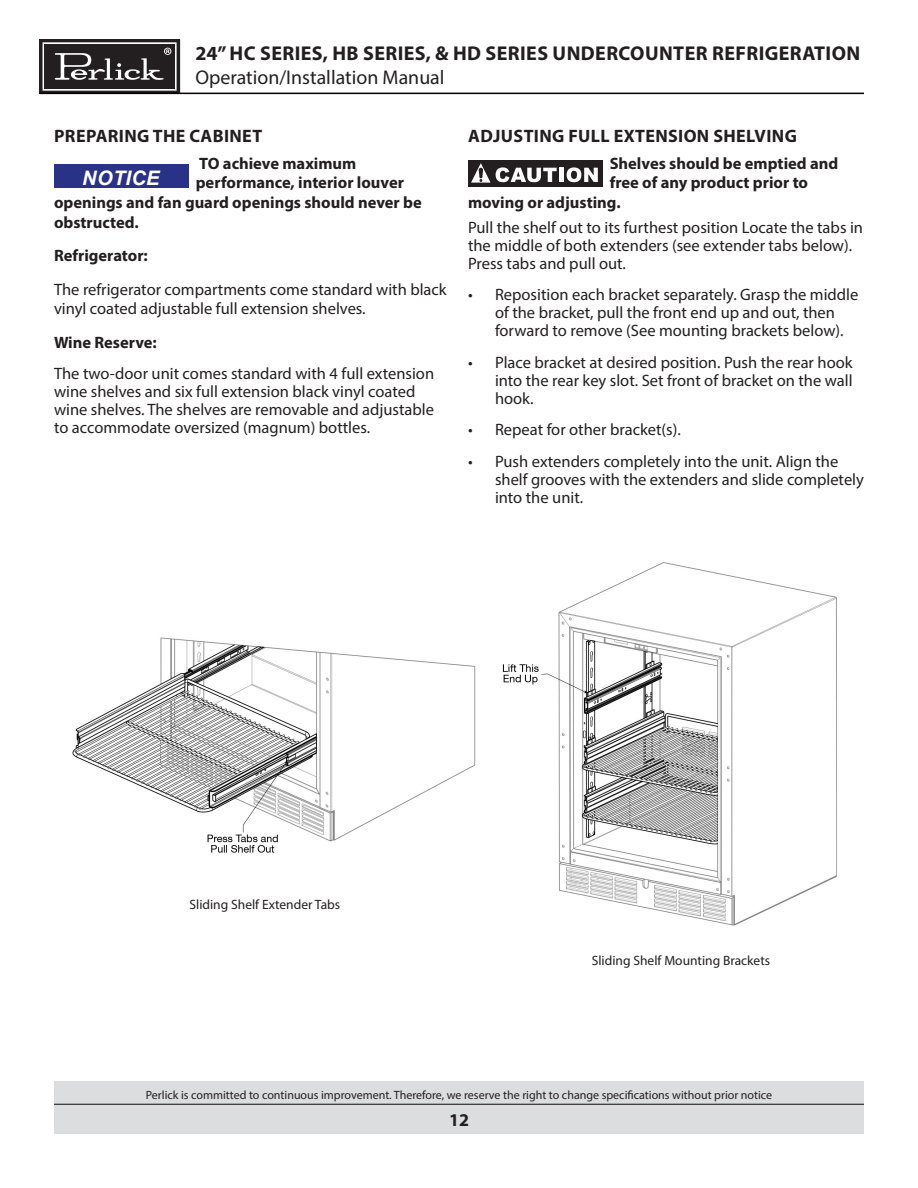
<style>
.page{position:relative;width:918px;height:1188px;background:#fff}
.page>*{position:absolute;margin:0;border:0;box-sizing:border-box;transform-origin:0 0}
.t1{font:700 20.1px "Myriad Pro";letter-spacing:.02em;color:#231f20}
.t2{font:19.95px "Myriad Pro";color:#231f20}
.t3{font:italic 700 19.95px "Arial";letter-spacing:.02em;color:#fff}
.Body_text{font:700 18px "Myriad Pro";letter-spacing:.02em;color:#231f20}
.Body_text-2{font:16.5px/18px "Myriad Pro";color:#231f20}
.Body_text-3{font:700 16.5px "Myriad Pro";color:#231f20}
.t4{font:13.5px "Myriad Pro";color:#231f20}
.t5{font:12px "Myriad Pro";color:#231f20}
</style>
<div class="page">
<svg style="left:39px;top:39px;width:141px;height:54px;background:#494647"></svg>
<hr style="left:39px;top:93px;width:825px;height:1px;background:#000002">
<div style="left:54px;top:1081px;width:810px;height:53px;background:#dcdddf"></div>
<hr style="left:54px;top:1104px;width:810px;height:1px;background:#231f20">
<img style="left:72px;top:562px;width:765px;height:364px">
<svg style="left:54px;top:164px;width:135px;height:1px"></svg>
<div style="left:54px;top:165px;width:135px;height:23px;background:#2a3287"></div>
<div style="left:468px;top:160px;width:135px;height:26px;background:#231f20"></div>
<svg style="left:471px;top:163px;width:86px;height:20px"></svg>
<div style="left:559px;top:168px;width:5px;height:14px;background:#fff"></div>
<svg style="left:567px;top:167px;width:31px;height:15px"></svg>
<p class="t1" style="left:195px;top:41px;width:666px">24” HC SERIES, HB SERIES, &amp; HD SERIES UNDERCOUNTER REFRIGERATION</p>
<p class="t2" style="left:195px;top:65px;width:251px">Operation/Installation Manual</p>
<p class="Body_text" style="left:54px;top:124px;width:210px">PREPARING THE CABINET</p>
<p class="t3" style="left:82px;top:165px;width:79px">NOTICE</p>
<p class="Body_text-3" style="left:199px;top:152px;width:159px">TO achieve maximum</p>
<p class="Body_text-3" style="left:196px;top:172px;width:210px">performance, interior louver</p>
<p class="Body_text-3" style="left:54px;top:192px;width:369px">openings and fan guard openings should never be</p>
<p class="Body_text-3" style="left:54px;top:212px;width:86px">obstructed.</p>
<p class="Body_text-3" style="left:54px;top:245px;width:95px">Refrigerator:</p>
<p class="Body_text-2" style="left:54px;top:279px;width:394px;line-height:19.8px">The refrigerator compartments come standard with black vinyl coated adjustable full extension shelves.</p>
<p class="Body_text-3" style="left:54px;top:331px;width:104px">Wine Reserve:</p>
<p class="Body_text-2" style="left:54px;top:364px;width:382px">The two-door unit comes standard with 4 full extension wine shelves and six full extension black vinyl coated wine shelves. The shelves are removable and adjustable to accommodate oversized (magnum) bottles.</p>
<p class="Body_text" style="left:468px;top:124px;width:330px">ADJUSTING FULL EXTENSION SHELVING</p>
<p class="Body_text-3" style="left:610px;top:152px;width:230px">Shelves should be emptied and</p>
<p class="Body_text-3" style="left:610px;top:172px;width:200px">free of any product prior to</p>
<p class="Body_text-3" style="left:468px;top:192px;width:154px">moving or adjusting.</p>
<p class="Body_text-2" style="left:468px;top:218px;width:397px">Pull the shelf out to its furthest position Locate the tabs in the middle of both extenders (see extender tabs below).<br>Press tabs and pull out.</p>
<p class="Body_text-2" style="left:495px;top:286px;width:365px;text-indent:-27px">• Reposition each bracket separately. Grasp the middle of the bracket, pull the front end up and out, then forward to remove (See mounting brackets below).</p>
<p class="Body_text-2" style="left:495px;top:353px;width:359px;text-align:justify;text-indent:-27px">• Place bracket at desired position. Push the rear hook into the rear key slot. Set front of bracket on the wall hook.</p>
<p class="Body_text-2" style="left:468px;top:421px;width:214px">• Repeat for other bracket(s).</p>
<p class="Body_text-2" style="left:495px;top:452px;width:370px;text-indent:-27px">• Push extenders completely into the unit. Align the shelf grooves with the extenders and slide completely into the unit.</p>
<p class="t4" style="left:190px;top:896px;width:152px">Sliding Shelf Extender Tabs</p>
<p class="t4" style="left:592px;top:952px;width:180px">Sliding Shelf Mounting Brackets</p>
<p class="t5" style="left:146px;top:1087px;width:628px">Perlick is committed to continuous improvement. Therefore, we reserve the right to change specifications without prior notice</p>
<p class="Body_text" style="left:449px;top:1108px;width:21px">12</p>
</div>
